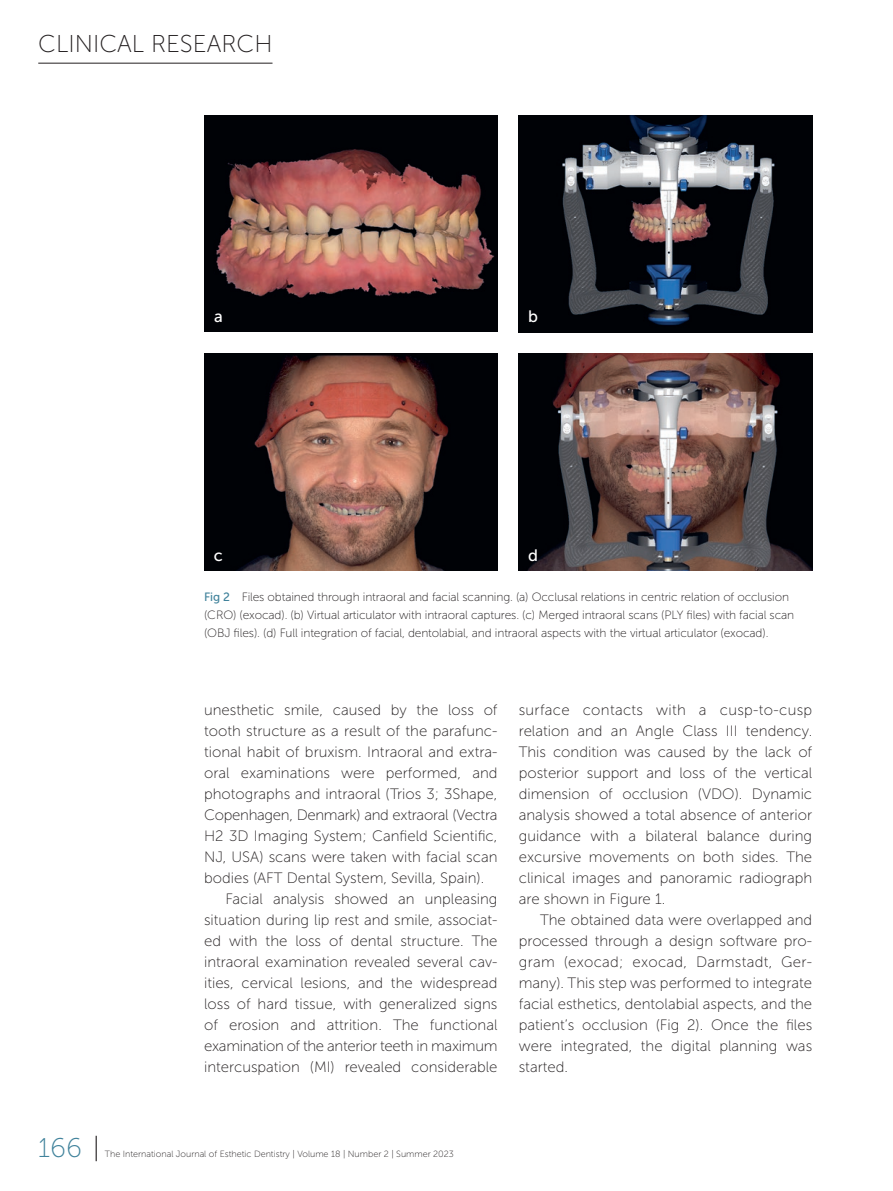
<style>
.page{position:relative;width:893px;height:1191px;background:#fff}
.page>*{position:absolute;margin:0;border:0;box-sizing:border-box;transform-origin:0 0}
.t1{font:27px "Museo Sans 100";color:#40829b}
.t2{font:24.3px "Museo Sans 100";color:#231f20}
.t3{font:16.5px "Museo Sans 500";color:#fff}
.t4{font:15px/21px "Museo Sans 100";color:#231f20;text-align:justify}
.t5{font:15px "Museo Sans 100";letter-spacing:-.02em;color:#231f20}
.t6{font:12px/18px "Museo Sans 100";letter-spacing:-.01em;color:#231f20}
.t7{font:9px "Museo Sans 100";color:#231f20}
.s1{font-family:"Museo Sans 500";color:#40829b}
.s2{color:#231f20}
</style>
<div class="page">
<hr style="left:38px;top:63px;width:234px;height:1px;background:#231f20">
<div style="left:204px;top:115px;width:293px;height:217px;background:#000206"></div>
<img style="left:216px;top:149px;width:279px;height:149px">
<img style="left:519px;top:115px;width:293px;height:217px">
<img style="left:204px;top:354px;width:293px;height:216px">
<img style="left:519px;top:354px;width:293px;height:216px">
<h2 class="t2" style="left:38px;top:30px;width:43px">Clinic</h2>
<h2 class="t2" style="left:117px;top:30px;width:157px">al Researc h</h2>
<p class="t3" style="left:214px;top:307px;width:10px">a</p>
<p class="t3" style="left:528px;top:307px;width:11px">b</p>
<p class="t3" style="left:214px;top:546px;width:11px">c</p>
<p class="t3" style="left:528px;top:546px;width:11px">d</p>
<p class="t6" style="left:204px;top:588px;width:592px"><span class="s1">Fig 2</span> Files obtained through intraoral and facial scanning. (a) Occlusal relations in centric relation of occlusion (CRO) (exocad). (b) Virtual articulator with intraoral captures. (c) Merged intraoral scans (PLY files) with facial scan (OBJ files). (d) Full integration of facial, dentolabial, and intraoral aspects with the virtual articulator (exocad).</p>
<p class="t4" style="left:204px;top:699px;width:295px">unesthetic smile, caused by the loss of</p>
<p class="t4" style="left:204px;top:720px;width:295px">tooth structure as a result of the parafunc-</p>
<p class="t4" style="left:204px;top:741px;width:294px">tional habit of bruxism. Intraoral and extra-</p>
<p class="t4" style="left:204px;top:762px;width:295px">oral examinations were performed, and</p>
<p class="t4" style="left:204px;top:783px;width:295px">photographs and intraoral (Trios 3; 3Shape,</p>
<p class="t5" style="left:204px;top:806px;width:295px">Copenhagen, Denmark) and extraoral (Vectra</p>
<p class="t4" style="left:204px;top:825px;width:295px">H 2 3D Imaging System; Canfield Scientific,</p>
<p class="t4" style="left:204px;top:846px;width:295px">NJ, USA) scans were taken with facial scan</p>
<p class="t4" style="left:204px;top:867px;width:282px">bodies (AFT Dental System, Sevilla, Spain).</p>
<p class="t4" style="left:225px;top:888px;width:274px">Facial analysis showed an unpleasing</p>
<p class="t4" style="left:204px;top:909px;width:295px">situation during lip rest and smile, associat-</p>
<p class="t4" style="left:204px;top:930px;width:295px">ed with the loss of dental structure. The</p>
<p class="t4" style="left:204px;top:951px;width:294px">intraoral examination revealed several cav-</p>
<p class="t4" style="left:204px;top:972px;width:295px">ities, cervical lesions, and the widespread</p>
<p class="t4" style="left:204px;top:993px;width:295px">loss of hard tissue, with generalized signs</p>
<p class="t4" style="left:204px;top:1014px;width:295px">of erosion and attrition. The functional</p>
<p class="t5" style="left:204px;top:1037px;width:295px">examination of the anterior teeth in maximum</p>
<p class="t4" style="left:204px;top:1056px;width:295px">intercuspation (MI) revealed considerable</p>
<p class="t4" style="left:519px;top:699px;width:295px">surface contacts with a cusp-to-cusp relation and an Angle Class III tendency.<br>This condition was caused by the lack of posterior support and loss of the vertical dimension of occlusion (VDO). Dynamic analysis showed a total absence of anterior guidance with a bilateral balance during excursive movements on both sides. The clinical images and panoramic radiograph are shown in Figure 1.</p>
<p class="t4" style="left:519px;top:909px;width:295px;text-indent:21px">The obtained data were overlapped and processed through a design software pro&shy;gram (exocad; exocad, Darmstadt, Ger&shy;many). This step was performed to integrate facial esthetics, dentolabial aspects, and the patient’s occlusion (Fig 2). Once the files were integrated, the digital planning was started.</p>
<h1 class="t1" style="left:38px;top:1133px;width:63px">166 <span class="s2">|</span></h1>
<p class="t7" style="left:105px;top:1149px;width:351px">The International Journal of Esthetic Dentistry | Volume 18 | Number 2 | Summer 2023</p>
</div>
